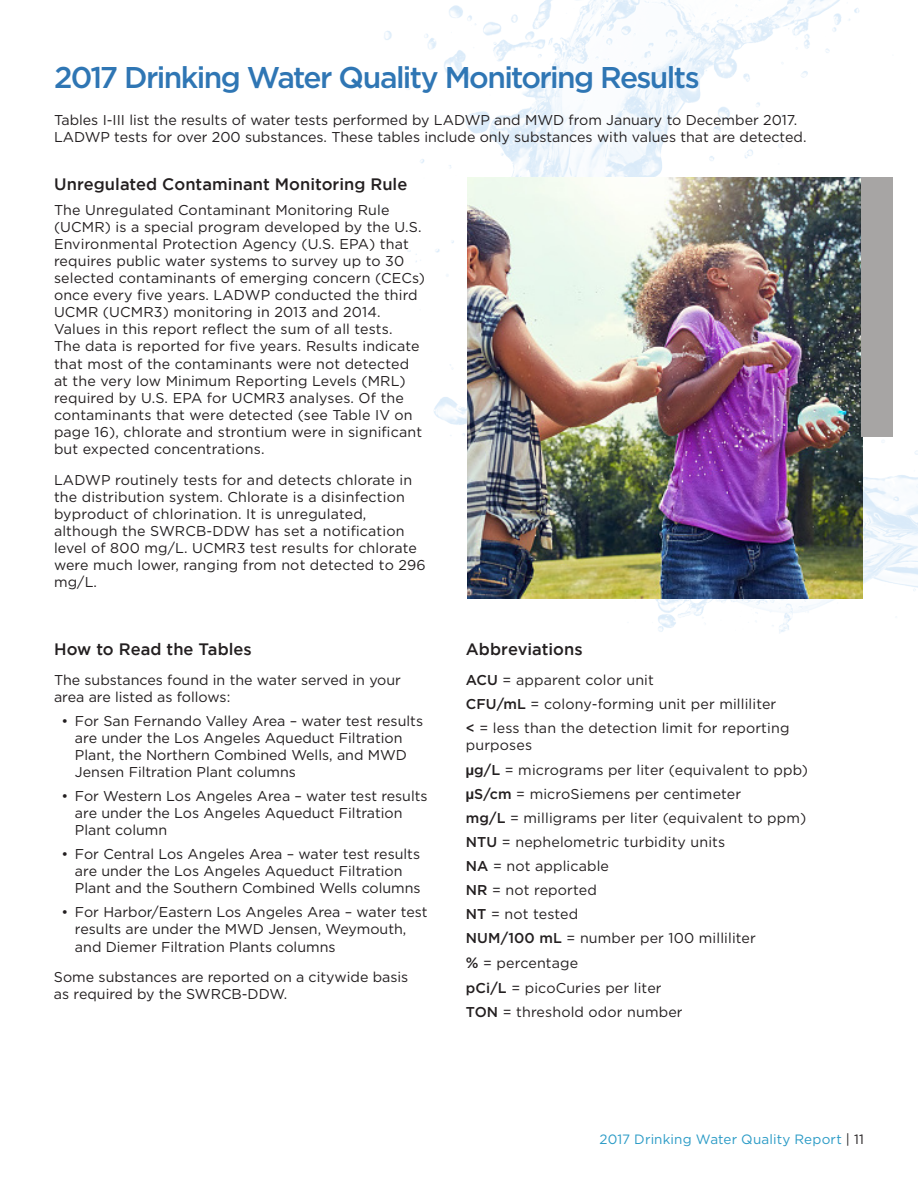
<style>
.page{position:relative;width:918px;height:1188px;background:#fff}
.page>*{position:absolute;margin:0;border:0;box-sizing:border-box;transform-origin:0 0}
.t1{font:500 30px "Gotham";letter-spacing:-.055em;color:#2f76b4}
.t2{font:500 16.5px "Gotham";letter-spacing:.005em;color:#231f20}
.t3{font:14.25px/17.1px "Gotham";color:#231f20}
.t4{font:13.5px "Gotham";letter-spacing:.01em;color:#2b9bc6}
.s1{font-weight:500}
.s2{font-family:"Arial";font-weight:700}
.s3{font-weight:500;font-size:15px}
.s4{color:#231f20}
</style>
<div class="page">
<img style="left:380px;top:0;width:538px;height:634px">
<img style="left:467px;top:178px;width:396px;height:420px">
<div style="left:861px;top:178px;width:31px;height:259px;background:#a7a5a4"></div>
<h1 class="t1" style="left:54px;top:58px;width:647px">2017 Drinking Water Quality Monitoring Results</h1>
<p class="t3" style="left:54px;top:111px;width:754px">Tables I-III list the results of water tests performed by LADWP and MWD from January to December 2017.<br>LADWP tests for over 200 substances. These tables include only substances with values that are detected.</p>
<p class="t2" style="left:54px;top:174px;width:355px">Unregulated Contaminant Monitoring Rule</p>
<p class="t3" style="left:54px;top:201px;width:373px">The Unregulated Contaminant Monitoring Rule (UCMR) is a special program developed by the U.S.<br>Environmental Protection Agency (U.S. EPA) that requires public water systems to survey up to 30 selected contaminants of emerging concern (CECs) once every five years. LADWP conducted the third UCMR (UCMR3) monitoring in 2013 and 2014.<br>Values in this report reflect the sum of all tests.<br>The data is reported for five years. Results indicate that most of the contaminants were not detected at the very low Minimum Reporting Levels (MRL) required by U.S. EPA for UCMR3 analyses. Of the contaminants that were detected (see Table IV on page 16), chlorate and strontium were in significant but expected concentrations.</p>
<p class="t3" style="left:54px;top:471px;width:373px">LADWP routinely tests for and detects chlorate in the distribution system. Chlorate is a disinfection byproduct of chlorination. It is unregulated, although the SWRCB-DDW has set a notification level of 800 mg/L. UCMR3 test results for chlorate were much lower, ranging from not detected to 296 mg/L.</p>
<p class="t2" style="left:54px;top:640px;width:199px">How to Read the Tables</p>
<p class="t3" style="left:54px;top:671px;width:349px">The substances found in the water served in your area are listed as follows:</p>
<p class="t3" style="left:75px;top:712px;width:350px;text-indent:-13px">• For San Fernando Valley Area – water test results are under the Los Angeles Aqueduct Filtration Plant, the Northern Combined Wells, and MWD Jensen Filtration Plant columns</p>
<p class="t3" style="left:75px;top:787px;width:354px;text-indent:-13px">• For Western Los Angeles Area – water test results are under the Los Angeles Aqueduct Filtration<br>Plant column</p>
<p class="t3" style="left:75px;top:845px;width:347px;text-indent:-13px">• For Central Los Angeles Area – water test results are under the Los Angeles Aqueduct Filtration<br>Plant and the Southern Combined Wells columns</p>
<p class="t3" style="left:75px;top:903px;width:354px;text-indent:-13px">• For Harbor/Eastern Los Angeles Area – water test results are under the MWD Jensen, Weymouth, and Diemer Filtration Plants columns</p>
<p class="t3" style="left:54px;top:968px;width:356px">Some substances are reported on a citywide basis as required by the SWRCB-DDW.</p>
<p class="t2" style="left:466px;top:640px;width:118px">Abbreviations</p>
<p class="t3" style="left:466px;top:668px;width:325px;line-height:24.2px"><span class="s1">ACU</span> = apparent color unit<br><span class="s1">CFU/mL</span> = colony-forming unit per milliliter<br><span class="s1">&lt;</span> = less than the detection limit for reporting</p>
<p class="t3" style="left:466px;top:733px;width:344px;line-height:24.2px">purposes<br><span class="s2">µ</span><span class="s1">g/L</span> = micrograms per liter (equivalent to ppb) <span class="s2">µ</span><span class="s1">S/cm</span> = microSiemens per centimeter<br><span class="s1">mg/L</span> = milligrams per liter (equivalent to ppm)<br><span class="s1">NTU</span> = nephelometric turbidity units<br><span class="s1">NA</span> = not applicable<br><span class="s1">NR</span> = not reported<br><span class="s1">NT</span> = not tested<br><span class="s1">NUM/100 mL</span> = number per 100 milliliter<br><span class="s3">%</span> = percentage<br><span class="s1">pCi/L</span> = picoCuries per liter<br><span class="s1">TON</span> = threshold odor number</p>
<p class="t4" style="left:600px;top:1131px;width:266px">2017 Drinking Water Quality Report <span class="s4">| 11</span></p>
</div>
